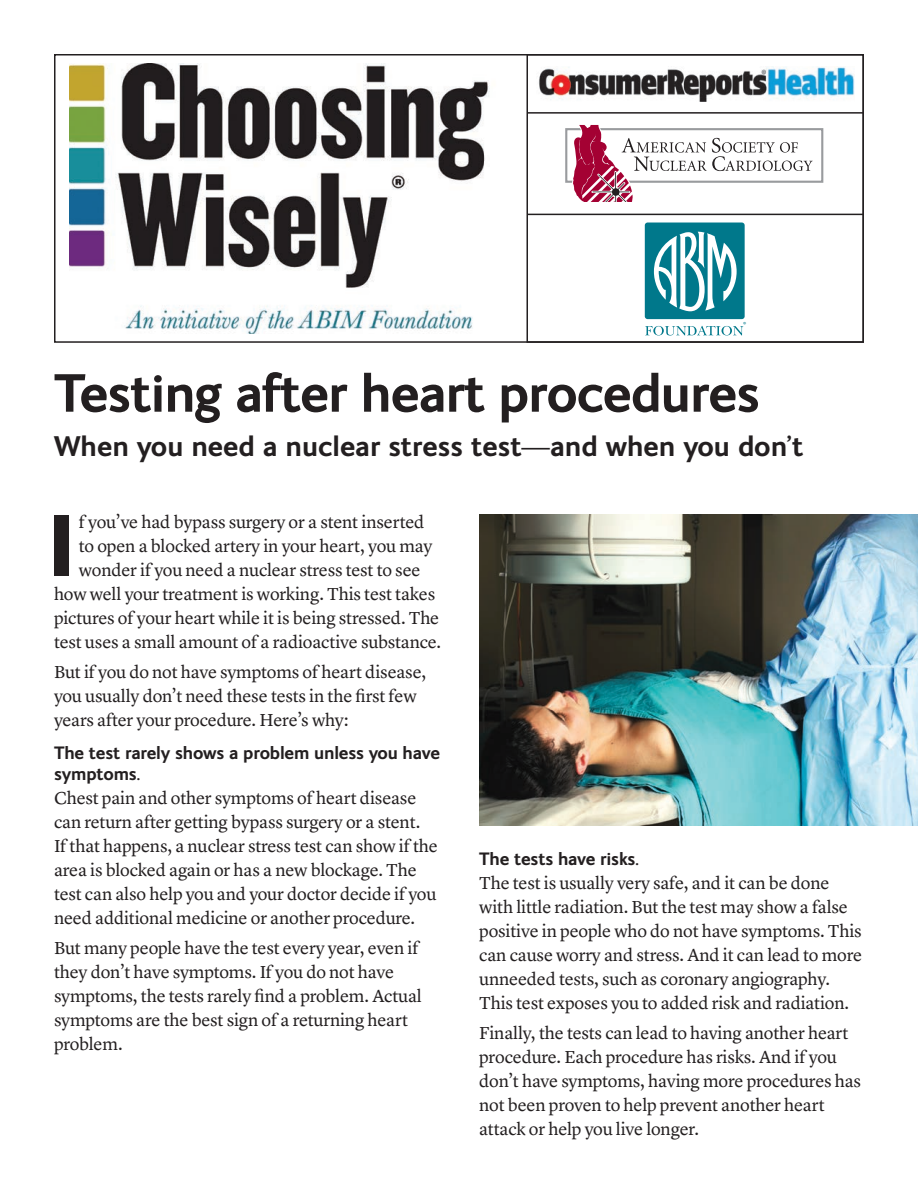
<style>
.page{position:relative;width:918px;height:1188px;background:#fff}
.page>*{position:absolute;margin:0;border:0;box-sizing:border-box;transform-origin:0 0}
.t1{font:extra-condensed 85.05px "Helvetica";color:#231f20}
._12_16_Lyon{font:700 54px "FS Ingrid";letter-spacing:-.02em;color:#231f20}
._19_SubHd{font:700 28.5px "FS Ingrid";color:#231f20}
.BODYBULLETS{font:18px/24px "Lyon Text";letter-spacing:-.01em;color:#231f20}
._12Body_Subhd{font:700 18px/21px "FS Ingrid";letter-spacing:-.01em;color:#231f20}
.t2{font:600 7.5px "New Baskerville";color:#00788b}
</style>
<div class="page">
<div style="left:645px;top:223px;width:100px;height:96px;background:#00788b;border-radius:3px"></div>
<svg style="left:654px;top:232px;width:83px;height:79px"></svg>
<svg style="left:645px;top:326px;width:98px;height:9px"></svg>
<img style="left:539px;top:67px;width:315px;height:35px">
<img style="left:70px;top:63px;width:420px;height:271px">
<div style="left:526px;top:54px;width:338px;height:289px;border:2px solid #231f20"></div>
<hr style="left:528px;top:112px;width:336px;height:2px;background:#231f20">
<hr style="left:528px;top:214px;width:335px;height:1px;background:#231f20">
<div style="left:565px;top:128px;width:258px;height:55px;border:2px solid #999b9e"></div>
<svg style="left:568px;top:125px;width:245px;height:77px"></svg>
<img style="left:479px;top:514px;width:439px;height:311px">
<p class="t2" style="left:743px;top:320px;width:5px">®</p>
<p class="_12_16_Lyon" style="left:54px;top:357px;width:708px">Testing after heart procedures</p>
<p class="_19_SubHd" style="left:54px;top:427px;width:751px">When you need a nuclear stress test—and when you don’t</p>
<p class="BODYBULLETS" style="left:79px;top:508px;width:347px">f you’ve had bypass surgery or a stent inserted</p>
<p class="BODYBULLETS" style="left:79px;top:532px;width:355px">to open a blocked artery in your heart, you may</p>
<p class="BODYBULLETS" style="left:79px;top:556px;width:343px">wonder if you need a nuclear stress test to see</p>
<p class="BODYBULLETS" style="left:54px;top:580px;width:383px">how well your treatment is working. This test takes</p>
<p class="BODYBULLETS" style="left:54px;top:604px;width:387px">pictures of your heart while it is being stressed. The</p>
<p class="BODYBULLETS" style="left:54px;top:628px;width:389px">test uses a small amount of a radioactive substance.</p>
<p class="BODYBULLETS" style="left:54px;top:658px;width:374px">But if you do not have symptoms of heart disease, you usually don’t need these tests in the first few years after your procedure. Here’s why:</p>
<p class="_12Body_Subhd" style="left:54px;top:741px;width:388px">The test rarely shows a problem unless you have symptoms.</p>
<p class="BODYBULLETS" style="left:54px;top:784px;width:364px">Chest pain and other symptoms of heart disease</p>
<p class="BODYBULLETS" style="left:54px;top:808px;width:368px">can return after getting bypass surgery or a stent.</p>
<p class="BODYBULLETS" style="left:54px;top:832px;width:385px">If that happens, a nuclear stress test can show if the area is blocked again or has a new blockage. The</p>
<p class="BODYBULLETS" style="left:54px;top:880px;width:384px">test can also help you and your doctor decide if you</p>
<p class="BODYBULLETS" style="left:54px;top:904px;width:363px">need additional medicine or another procedure.</p>
<p class="BODYBULLETS" style="left:54px;top:934px;width:366px">But many people have the test every year, even if they don’t have symptoms. If you do not have</p>
<p class="BODYBULLETS" style="left:54px;top:982px;width:369px">symptoms, the tests rarely find a problem. Actual symptoms are the best sign of a returning heart problem.</p>
<p class="t1" style="left:52px;top:491px;width:19px">I</p>
<p class="_12Body_Subhd" style="left:479px;top:847px;width:161px">The tests have risks.</p>
<p class="BODYBULLETS" style="left:479px;top:869px;width:352px">The test is usually very safe, and it can be done</p>
<p class="BODYBULLETS" style="left:479px;top:893px;width:384px">with little radiation. But the test may show a false positive in people who do not have symptoms. This can cause worry and stress. And it can lead to more unneeded tests, such as coronary angiography.</p>
<p class="BODYBULLETS" style="left:479px;top:989px;width:372px">This test exposes you to added risk and radiation.</p>
<p class="BODYBULLETS" style="left:479px;top:1019px;width:383px">Finally, the tests can lead to having another heart procedure. Each procedure has risks. And if you don’t have symptoms, having more procedures has not been proven to help prevent another heart</p>
<p class="BODYBULLETS" style="left:479px;top:1115px;width:221px">attack or help you live longer.</p>
</div>
